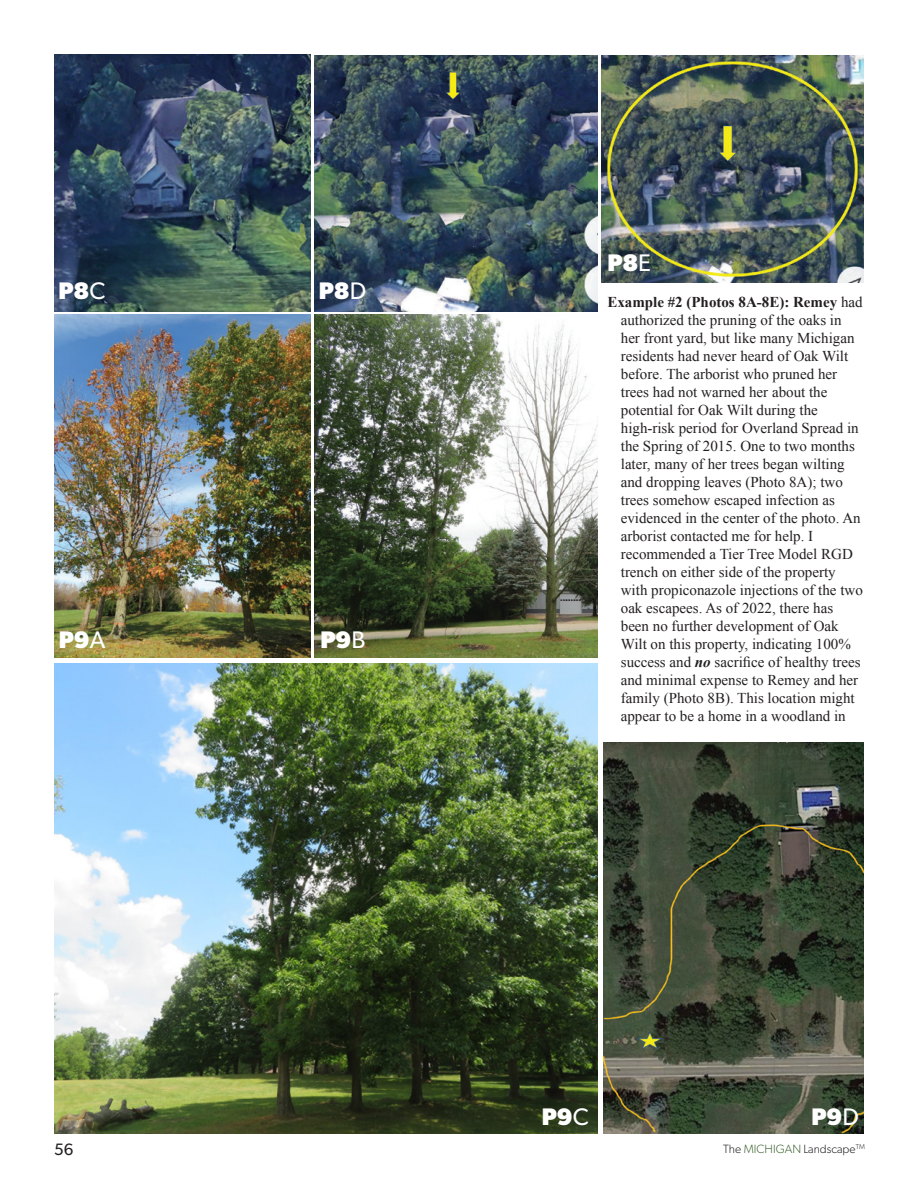
<style>
.page{position:relative;width:918px;height:1188px;background:#fff}
.page>*{position:absolute;margin:0;border:0;box-sizing:border-box;transform-origin:0 0}
.t1{font:700 24px "Gibson";color:#fff}
.t2{font:16.5px "Gibson";color:#231f20}
.t3{font:15px/18px "Times New Roman";color:#231f20}
.t4{font:300 12px "Gibson";color:#231f20}
.s1{font-weight:400}
.s2{font-weight:700}
.s3{font-weight:700;font-style:italic}
.s4{color:#3a602e}
</style>
<div class="page">
<img style="left:54px;top:54px;width:257px;height:257px">
<img style="left:315px;top:55px;width:282px;height:256px">
<img style="left:54px;top:315px;width:257px;height:343px">
<img style="left:315px;top:315px;width:282px;height:343px">
<img style="left:54px;top:663px;width:543px;height:471px">
<img style="left:603px;top:742px;width:261px;height:392px">
<img style="left:601px;top:55px;width:263px;height:228px">
<h1 class="t1" style="left:59px;top:277px;width:48px">P8<span class="s1">C</span></h1>
<h1 class="t1" style="left:319px;top:276px;width:49px">P8<span class="s1">D</span></h1>
<h1 class="t1" style="left:59px;top:625px;width:48px">P9<span class="s1">A</span></h1>
<h1 class="t1" style="left:321px;top:625px;width:47px">P9<span class="s1">B</span></h1>
<p class="t2" style="left:54px;top:1139px;width:21px">56</p>
<h1 class="t1" style="left:607px;top:248px;width:45px">P8<span class="s1">E</span></h1>
<p class="t3" style="left:621px;top:293px;width:244px;text-indent:-14px"><span class="s2">Example #2 (Photos 8A-8E): Remey</span> had authorized the pruning of the oaks in her front yard, but like many Michigan residents had never heard of Oak Wilt before. The arborist who pruned her trees had not warned her about the potential for Oak Wilt during the high-risk period for Overland Spread in the Spring of 2015. One to two months later, many of her trees began wilting and dropping leaves (Photo 8A); two trees somehow escaped infection as evidenced in the center of the photo. An arborist contacted me for help. I recommended a Tier Tree Model RGD trench on either side of the property with propiconazole injections of the two oak escapees. As of 2022, there has been no further development of Oak Wilt on this property, indicating 100% success and <span class="s3">no</span> sacrifice of healthy trees and minimal expense to Remey and her family (Photo 8B). This location might appear to be a home in a woodland in</p>
<h1 class="t1" style="left:542px;top:1102px;width:48px">P9<span class="s1">C</span></h1>
<h1 class="t1" style="left:812px;top:1102px;width:49px">P9<span class="s1">D</span></h1>
<p class="t4" style="left:723px;top:1142px;width:143px">The <span class="s4">MICHIGAN</span> Landscape<sup>TM</sup></p>
</div>
